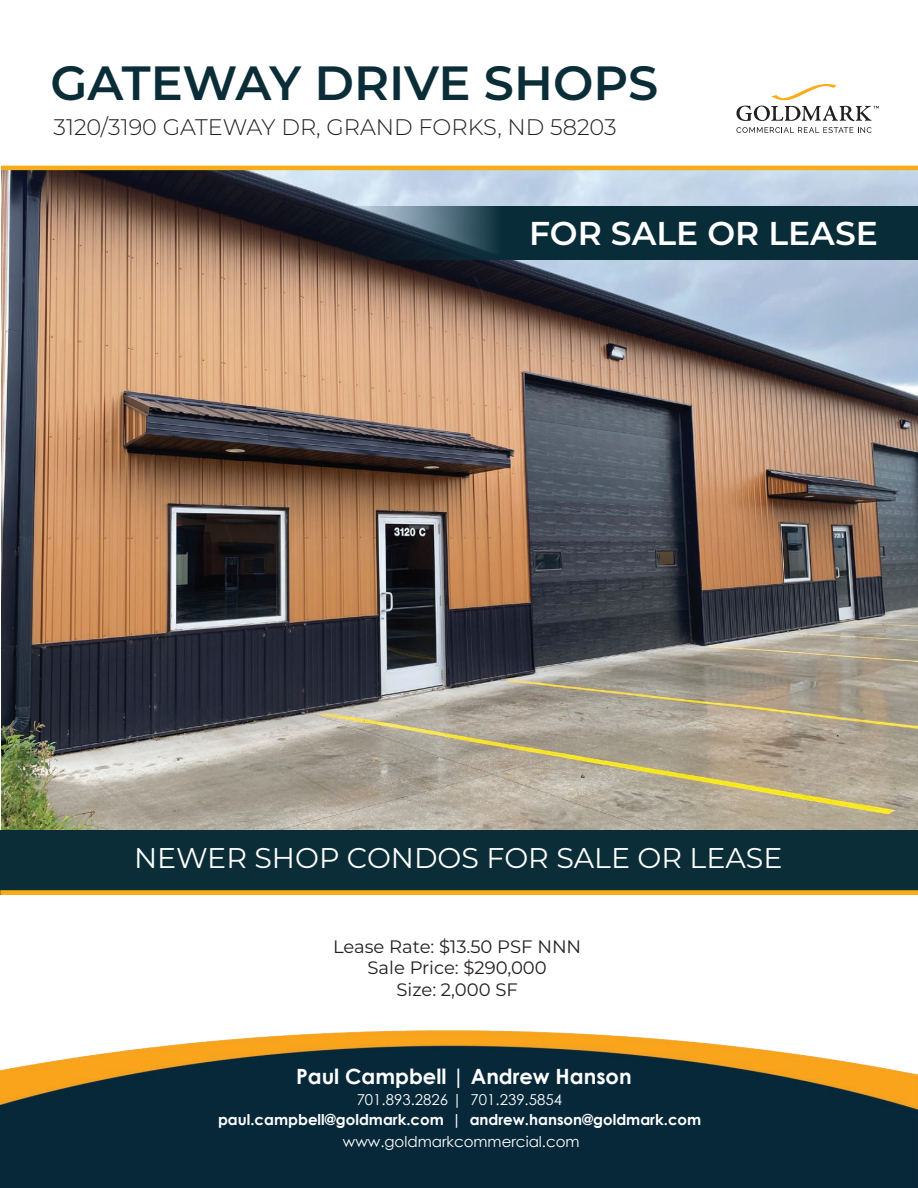
<style>
.page{position:relative;width:918px;height:1188px;background:#fff}
.page>*{position:absolute;margin:0;border:0;box-sizing:border-box;transform-origin:0 0}
.t1{font:600 48px "Montserrat";color:#0a2d38}
.t2{font:600 33px "Montserrat";color:#fff}
.t3{font:28.5px "Montserrat";color:#fff}
.t4{font:300 22.5px "Montserrat";color:#231f20}
.t5{font:700 21px "Century Gothic";color:#fff}
.t6{font:18px/21.6px "Montserrat";color:#231f20;text-align:center}
.t7{font:700 15px "Century Gothic";color:#fff}
.t8{font:15px "Century Gothic";color:#fff}
</style>
<div class="page">
<img style="left:1px;top:170px;width:917px;height:661px">
<img style="left:0;top:1030px;width:918px;height:158px">
<svg style="left:736px;top:84px;width:143px;height:37px"></svg>
<svg style="left:736px;top:127px;width:136px;height:6px"></svg>
<div style="left:0;top:831px;width:918px;height:64px;background:#0a2d38"></div>
<hr style="left:1px;top:166px;width:917px;height:4px;background:#f7ac1b">
<svg style="left:0;top:890px;width:918px;height:5px;background:#eca61c"></svg>
<svg style="left:278px;top:206px;width:640px;height:54px;background:#14303b"></svg>
<h1 class="t1" style="left:51px;top:49px;width:609px">GATEWAY DRIVE SHOPS</h1>
<h3 class="t4" style="left:54px;top:112px;width:565px">3120/3190 GATEWAY DR, GRAND FORKS, ND 58203</h3>
<h2 class="t2" style="left:529px;top:209px;width:350px">FOR SALE OR LEASE</h2>
<h3 class="t3" style="left:134px;top:839px;width:650px">NEWER SHOP CONDOS FOR SALE OR LEASE</h3>
<p class="t6" style="left:333px;top:935px;width:250px">Lease Rate: $13.50 PSF NNN<br>Sale Price: $290,000<br>Size: 2,000 SF</p>
<h3 class="t5" style="left:296px;top:1061px;width:337px">Paul Campbell | Andrew Hanson</h3>
<p class="t8" style="left:357px;top:1089px;width:207px">701.893.2826 | 701.239.5854</p>
<p class="t7" style="left:218px;top:1109px;width:485px">paul.campbell@goldmark.com | andrew.hanson@goldmark.com</p>
<p class="t8" style="left:343px;top:1131px;width:238px">www.goldmarkcommercial.com</p>
</div>
